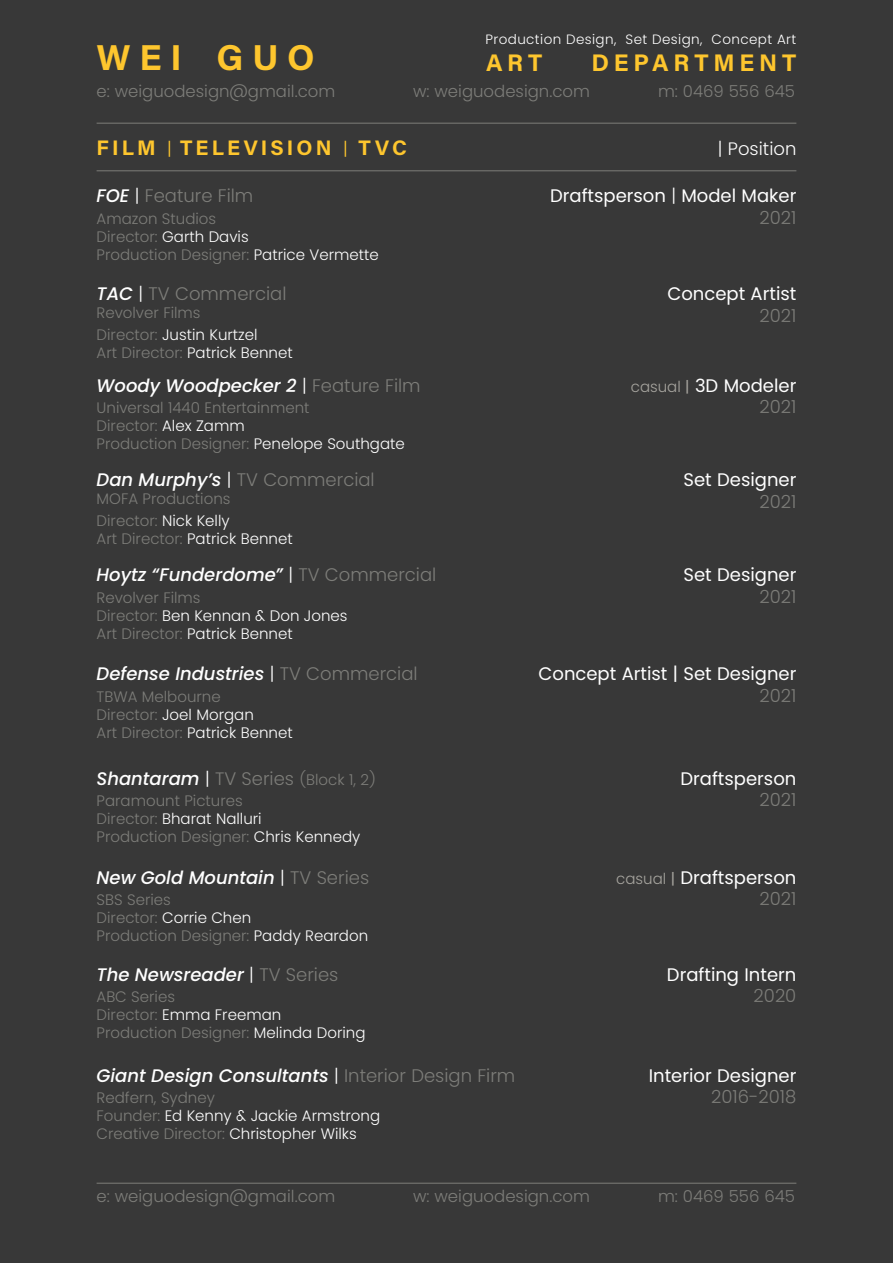
<style>
.page{position:relative;width:893px;height:1263px;background:#383838}
.page>*{position:absolute;margin:0;border:0;box-sizing:border-box;transform-origin:0 0}
.t1{font:700 36px "Acumin Pro";color:#fec62e}
.t2{font:700 24px "Acumin Pro";letter-spacing:.2em;color:#fec62e}
.t3{font:700 21px "Acumin Pro";letter-spacing:.15em;color:#fec62e}
.t4{font:italic 500 18.15px "Poppins";color:#fff}
.t5{font:18.15px "Poppins";color:#fff}
.t6{font:300 18.15px "Poppins";color:#7d7d79}
.t7{font:300 18px "Poppins";color:#fff}
.t8{font:300 16.5px "Poppins";color:#7d7d79}
.t9{font:300 15.15px "Poppins";color:#7d7d79}
.t10{font:300 15.15px "Poppins";color:#fff}
.t11{font:300 13.5px "Poppins";letter-spacing:.03em;color:#fff}
.s1{font-family:"Poppins";font-weight:300;font-size:18px}
.s2{font-weight:500;font-style:italic;color:#fff}
.s3{font-size:18px;color:#fff}
.s4{color:#7d7d79}
.s5{color:#fff}
.s6{font-weight:300;font-style:normal;font-size:18px}
.s7{font-weight:300;font-style:normal;color:#7d7d79}
.s8{font-weight:500;font-style:italic;font-size:18.15px;color:#fff}
.s9{font-size:18px}
.s10{font-size:18.15px}
.s11{font-weight:300}
.s12{font-weight:300;font-size:15.15px;color:#a7a59f}
.s13{font-size:15.15px;color:#a7a59f}
</style>
<div class="page">
<hr style="left:97px;top:123px;width:699px;height:1px;background:#7d7d79">
<hr style="left:97px;top:170px;width:699px;height:1px;background:#7d7d79">
<hr style="left:97px;top:1183px;width:699px;height:1px;background:#7d7d79">
<p class="t1" style="left:97px;top:32px;width:220px">W E I G U O</p>
<p class="t11" style="left:485px;top:31px;width:312px">Production Design, Set Design, Concept Art</p>
<p class="t2" style="left:486px;top:45px;width:58px">ART</p>
<p class="t2" style="left:591px;top:45px;width:206px">DEPARTMENT</p>
<p class="t8" style="left:97px;top:82px;width:240px">e: weiguodesign@gmail.com</p>
<p class="t8" style="left:413px;top:82px;width:178px">w: weiguodesign.com</p>
<p class="t8" style="left:658px;top:82px;width:138px">m: 0469 556 645</p>
<p class="t3" style="left:97px;top:132px;width:312px">FILM <span class="s1">|</span> TELEVISION <span class="s1">|</span> TVC</p>
<p class="t7" style="left:718px;top:138px;width:80px">| Position</p>
<p class="t6" style="left:97px;top:185px;width:158px"><span class="s2">FOE</span> <span class="s3">|</span> Feature Film</p>
<p class="t9" style="left:97px;top:210px;width:121px">Amazon Studios</p>
<p class="t10" style="left:97px;top:228px;width:154px"><span class="s4">Director:</span> Garth Davis</p>
<p class="t9" style="left:97px;top:246px;width:284px">Production Designer: <span class="s5">Patrice Vermette</span></p>
<p class="t6" style="left:97px;top:283px;width:191px"><span class="s2">TAC</span> <span class="s3">|</span> TV Commercial</p>
<p class="t9" style="left:97px;top:304px;width:106px">Revolver Films</p>
<p class="t10" style="left:97px;top:326px;width:163px"><span class="s4">Director:</span> Justin Kurtzel</p>
<p class="t10" style="left:97px;top:344px;width:198px"><span class="s4">Art Director:</span> Patrick Bennet</p>
<p class="t4" style="left:97px;top:375px;width:326px">Woody Woodpecker 2 <span class="s6">|</span> <span class="s7">Feature Film</span></p>
<p class="t9" style="left:97px;top:399px;width:214px">Universal 1440 Entertainment</p>
<p class="t9" style="left:97px;top:417px;width:150px">Director: <span class="s5">Alex Zamm</span></p>
<p class="t9" style="left:97px;top:435px;width:310px">Production Designer: <span class="s5">Penelope Southgate</span></p>
<p class="t6" style="left:97px;top:469px;width:280px"><span class="s2">Dan Murphy’s</span> <span class="s3">|</span> TV Commercial</p>
<p class="t9" style="left:97px;top:490px;width:135px">MOFA Productions</p>
<p class="t9" style="left:97px;top:512px;width:135px">Director: <span class="s5">Nick Kelly</span></p>
<p class="t10" style="left:97px;top:530px;width:198px"><span class="s4">Art Director:</span> Patrick Bennet</p>
<p class="t4" style="left:97px;top:564px;width:341px">Hoytz “Funderdome” <span class="s6">|</span> <span class="s7">TV Commercial</span></p>
<p class="t9" style="left:97px;top:588px;width:106px">Revolver Films</p>
<p class="t10" style="left:97px;top:606px;width:252px"><span class="s4">Director:</span> Ben Kennan &amp; Don Jones</p>
<p class="t10" style="left:97px;top:624px;width:198px"><span class="s4">Art Director:</span> Patrick Bennet</p>
<p class="t4" style="left:97px;top:663px;width:323px">Defense Industries <span class="s6">|</span> <span class="s7">TV Commercial</span></p>
<p class="t9" style="left:97px;top:687px;width:126px">TBWA Melbourne</p>
<p class="t10" style="left:97px;top:705px;width:159px"><span class="s4">Director:</span> Joel Morgan</p>
<p class="t10" style="left:97px;top:723px;width:198px"><span class="s4">Art Director:</span> Patrick Bennet</p>
<p class="t9" style="left:97px;top:770px;width:281px"><span class="s8">Shantaram</span> <span class="s3">|</span> <span class="s9">T</span><span class="s10">V Series</span> (Block 1, 2)</p>
<p class="t9" style="left:97px;top:792px;width:148px">Paramount Pictures</p>
<p class="t10" style="left:97px;top:810px;width:167px"><span class="s4">Director:</span> Bharat Nalluri</p>
<p class="t9" style="left:97px;top:828px;width:265px">Production Designer: <span class="s5">Chris Kennedy</span></p>
<p class="t4" style="left:97px;top:867px;width:274px">New Gold Mountain <span class="s6">|</span> <span class="s7">TV Series</span></p>
<p class="t9" style="left:97px;top:891px;width:76px">SBS Series</p>
<p class="t10" style="left:97px;top:909px;width:156px"><span class="s4">Director:</span> Corrie Chen</p>
<p class="t9" style="left:97px;top:927px;width:273px">Production Designer: <span class="s5">Paddy Reardon</span></p>
<p class="t4" style="left:97px;top:964px;width:243px">The Newsreader <span class="s6">|</span> <span class="s7">TV Series</span></p>
<p class="t9" style="left:97px;top:988px;width:80px">ABC Series</p>
<p class="t10" style="left:97px;top:1006px;width:186px"><span class="s4">Director:</span> Emma Freeman</p>
<p class="t9" style="left:97px;top:1024px;width:270px">Production Designer: <span class="s5">Melinda Doring</span></p>
<p class="t4" style="left:97px;top:1065px;width:420px">Giant Design Consultants <span class="s6">|</span> <span class="s7">Interior Design Firm</span></p>
<p class="t9" style="left:97px;top:1089px;width:120px">Redfern, Sydney</p>
<p class="t10" style="left:97px;top:1107px;width:285px"><span class="s4">Founder:</span> Ed Kenny &amp; Jackie Armstrong</p>
<p class="t9" style="left:97px;top:1125px;width:262px">Creative Director: <span class="s5">Christopher Wilks</span></p>
<p class="t5" style="left:550px;top:185px;width:248px">Draftsperson <span class="s11">|</span> Model Maker</p>
<p class="t6" style="left:759px;top:207px;width:38px">2021</p>
<p class="t5" style="left:667px;top:283px;width:130px">Concept Artist</p>
<p class="t6" style="left:759px;top:305px;width:38px">2021</p>
<p class="t5" style="left:631px;top:375px;width:167px"><span class="s12">casual</span> <span class="s13">|</span> 3D Modeler</p>
<p class="t6" style="left:759px;top:397px;width:38px">2021</p>
<p class="t5" style="left:683px;top:469px;width:114px">Set Designer</p>
<p class="t6" style="left:759px;top:491px;width:38px">2021</p>
<p class="t5" style="left:683px;top:564px;width:114px">Set Designer</p>
<p class="t6" style="left:759px;top:586px;width:38px">2021</p>
<p class="t5" style="left:539px;top:663px;width:259px">Concept Artist | Set Designer</p>
<p class="t6" style="left:759px;top:685px;width:38px">2021</p>
<p class="t5" style="left:680px;top:768px;width:117px">Draftsperson</p>
<p class="t6" style="left:759px;top:789px;width:38px">2021</p>
<p class="t5" style="left:616px;top:867px;width:182px"><span class="s12">casual</span> <span class="s13">|</span> Draftsperson</p>
<p class="t6" style="left:759px;top:888px;width:38px">2021</p>
<p class="t5" style="left:667px;top:964px;width:131px">Drafting Intern</p>
<p class="t6" style="left:754px;top:985px;width:44px">2020</p>
<p class="t5" style="left:649px;top:1065px;width:149px">Interior Designer</p>
<p class="t6" style="left:711px;top:1086px;width:87px">2016-2018</p>
<p class="t8" style="left:97px;top:1187px;width:240px">e: weiguodesign@gmail.com</p>
<p class="t8" style="left:413px;top:1187px;width:178px">w: weiguodesign.com</p>
<p class="t8" style="left:658px;top:1187px;width:138px">m: 0469 556 645</p>
</div>
